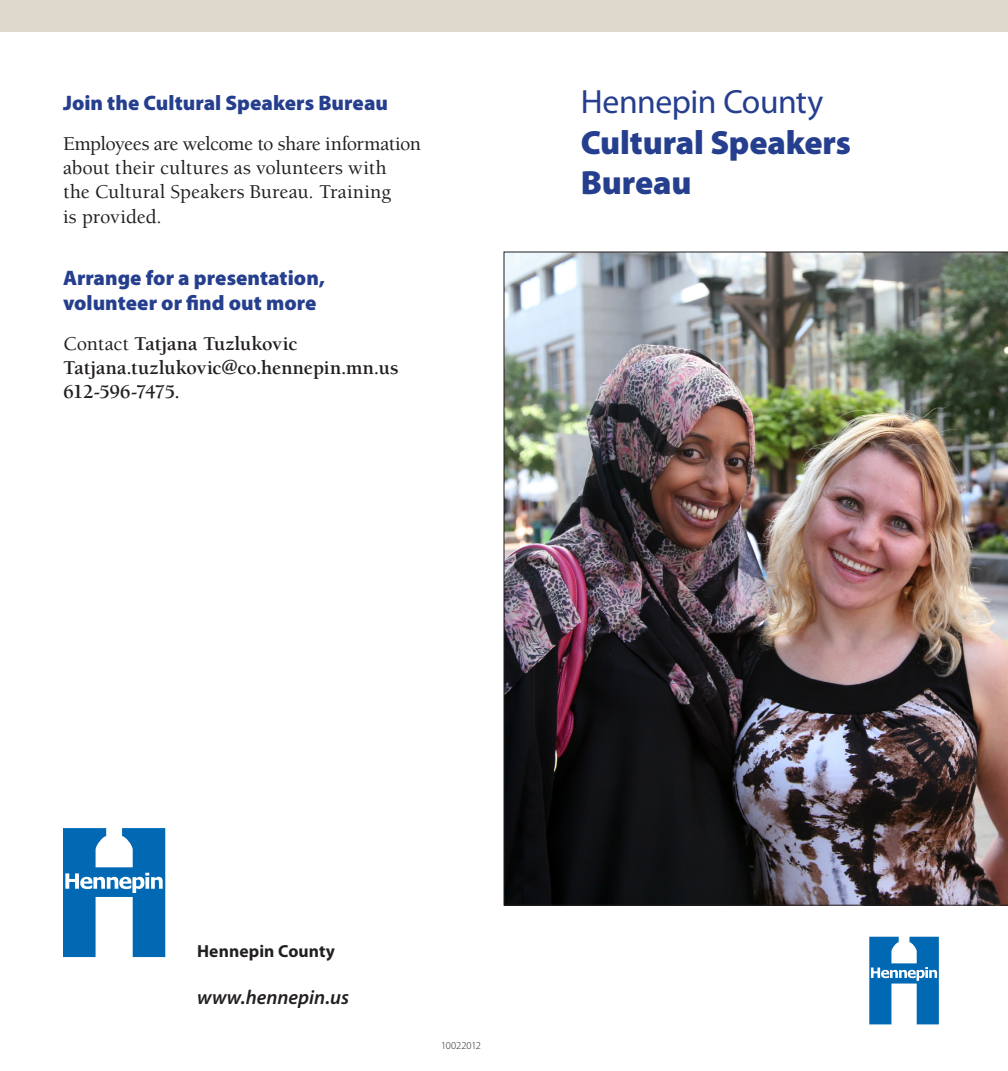
<style>
.page{position:relative;width:1008px;height:1071px;background:#fff}
.page>*{position:absolute;margin:0;border:0;box-sizing:border-box;transform-origin:0 0}
.head{font:900 33.77px/40.4px "Myriad Pro";letter-spacing:-.005em;color:#253f8e}
.subhead{font:900 21px/25.2px "Myriad Pro";color:#253f8e}
.body_copy{font:500 20.12px/24.2px "Berkeley Std";letter-spacing:-.005em;color:#231f20}
.body_copy-2{font:700 20.12px/24.2px "Berkeley Std";letter-spacing:-.01em;color:#231f20}
.body_copy-3{font:italic 600 20.12px "Myriad Pro";color:#231f20}
.body_copy-4{font:700 17.5px "Myriad Pro";letter-spacing:.005em;color:#231f20}
.t1{font:300 10.5px "Myriad Pro";letter-spacing:-.015em;color:#231f20}
.s1{font-weight:500}
.s2{font-weight:400}
</style>
<div class="page">
<svg style="left:63px;top:828px;width:102px;height:129px"></svg>
<svg style="left:869px;top:937px;width:70px;height:87px"></svg>
<img style="left:504px;top:252px;width:504px;height:653px">
<div style="left:0;top:0;width:1008px;height:32px;background:#ded9cb"></div>
<p class="subhead" style="left:63px;top:91px;width:327px">Join the Cultural Speakers Bureau</p>
<p class="body_copy" style="left:63px;top:132px;width:359px">Employees are welcome to share information about their cultures as volunteers with<br>the Cultural Speakers Bureau. Training<br>is provided.</p>
<p class="subhead" style="left:63px;top:265px;width:263px">Arrange for a presentation, volunteer or find out more</p>
<p class="body_copy-2" style="left:63px;top:332px;width:337px"><span class="s1">Contact</span> Tatjana Tuzlukovic<br>Tatjana.tuzlukovic@co.hennepin.mn.us<br>612-596-7475.</p>
<p class="head" style="left:581px;top:82px;width:272px"><span class="s2">Hennepin County<br></span>Cultural Speakers<br>Bureau</p>
<p class="body_copy-4" style="left:197px;top:941px;width:140px">Hennepin County</p>
<p class="body_copy-3" style="left:197px;top:986px;width:153px">www.hennepin.us</p>
<p class="t1" style="left:441px;top:1040px;width:42px">10022012</p>
</div>
